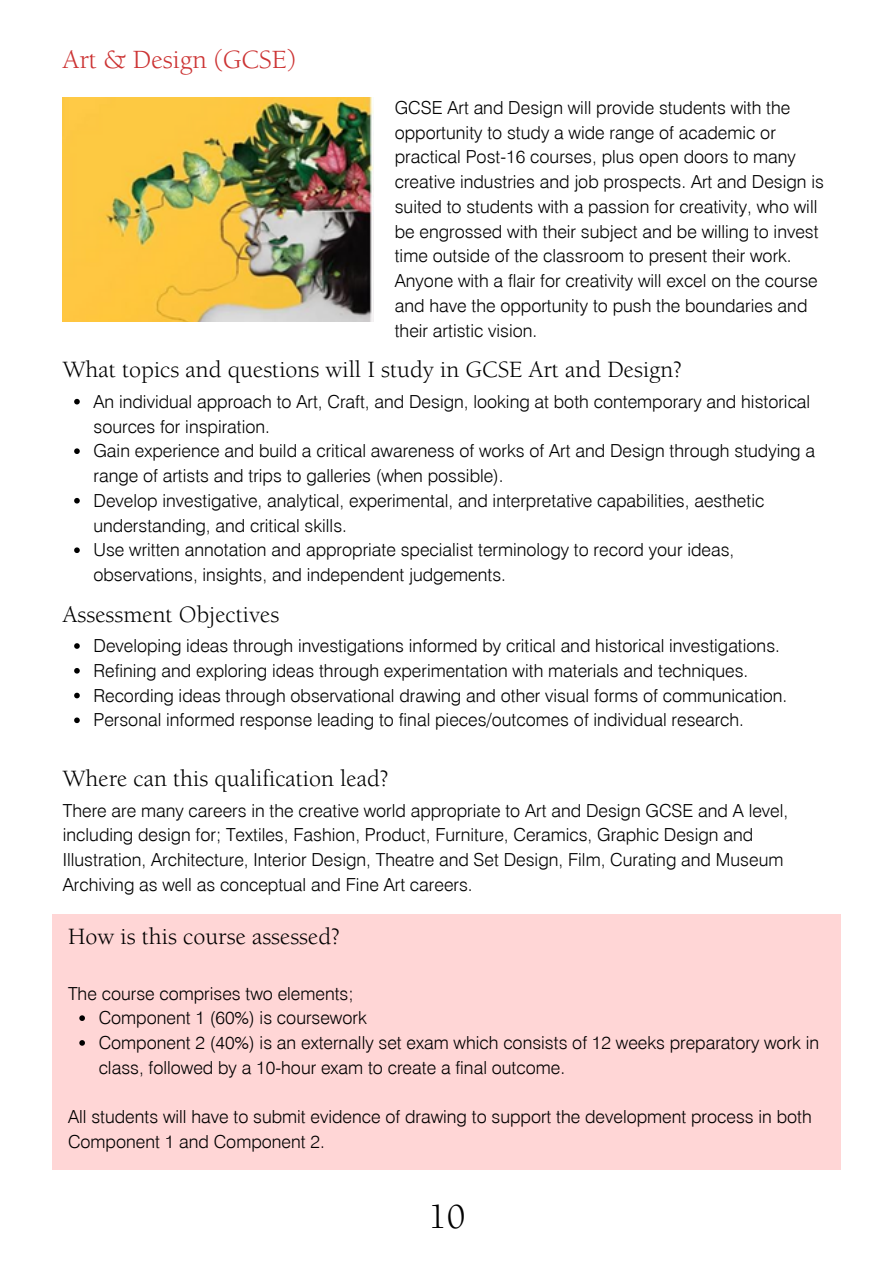
<style>
.page{position:relative;width:894px;height:1264px;background:#fff}
.page>*{position:absolute;margin:0;border:0;box-sizing:border-box;transform-origin:0 0}
.t1{font:36px "Berkeley Pro";color:#000}
.t2{font:27px "Berkeley Pro";color:#c33}
.t3{font:24px "Berkeley Pro";color:#000}
.t4{font:300 18px/24.8px "Swiss 721 BT";color:#000}
</style>
<div class="page">
<svg style="left:74px;top:643px;width:6px;height:6px"></svg>
<svg style="left:74px;top:668px;width:6px;height:5px"></svg>
<svg style="left:74px;top:692px;width:6px;height:6px"></svg>
<svg style="left:74px;top:717px;width:6px;height:6px"></svg>
<div style="left:53px;top:913px;width:787px;height:256px;background:#ffd6d6"></div>
<svg style="left:79px;top:1015px;width:6px;height:5px"></svg>
<svg style="left:79px;top:1040px;width:6px;height:5px"></svg>
<svg style="left:74px;top:399px;width:6px;height:5px"></svg>
<svg style="left:74px;top:448px;width:6px;height:6px"></svg>
<svg style="left:74px;top:498px;width:6px;height:5px"></svg>
<svg style="left:74px;top:547px;width:6px;height:6px"></svg>
<img style="left:63px;top:98px;width:311px;height:223px">
<p class="t2" style="left:63px;top:49px;width:234px">Art &amp; Design (GCSE)</p>
<p class="t4" style="left:394px;top:95px;width:430px">GCSE Art and Design will provide students with the opportunity to study a wide range of academic or practical Post-16 courses, plus open doors to many creative industries and job prospects. Art and Design is suited to students with a passion for creativity, who will be engrossed with their subject and be willing to invest time outside of the classroom to present their work.<br>Anyone with a flair for creativity will excel on the course and have the opportunity to push the boundaries and their artistic vision.</p>
<p class="t3" style="left:63px;top:360px;width:620px">What topics and questions will I study in GCSE Art and Design?</p>
<h2 class="t4" style="left:93px;top:389px;width:718px">An individual approach to Art, Craft, and Design, looking at both contemporary and historical sources for inspiration.</h2>
<p class="t4" style="left:93px;top:438px;width:723px">Gain experience and build a critical awareness of works of Art and Design through studying a range of artists and trips to galleries (when possible).</p>
<p class="t4" style="left:93px;top:488px;width:672px">Develop investigative, analytical, experimental, and interpretative capabilities, aesthetic understanding, and critical skills.</p>
<p class="t4" style="left:93px;top:537px;width:642px">Use written annotation and appropriate specialist terminology to record your ideas, observations, insights, and independent judgements.</p>
<h1 class="t3" style="left:63px;top:605px;width:218px">Assessment Objectives</h1>
<p class="t4" style="left:93px;top:633px;width:687px">Developing ideas through investigations informed by critical and historical investigations.</p>
<p class="t4" style="left:93px;top:658px;width:656px">Refining and exploring ideas through experimentation with materials and techniques.</p>
<h2 class="t4" style="left:93px;top:682px;width:695px">Recording ideas through observational drawing and other visual forms of communication.</h2>
<p class="t4" style="left:93px;top:707px;width:652px">Personal informed response leading to final pieces/outcomes of individual research.</p>
<p class="t3" style="left:63px;top:769px;width:327px">Where can this qualification lead?</p>
<p class="t4" style="left:63px;top:797px;width:726px">There are many careers in the creative world appropriate to Art and Design GCSE and A level, including design for; Textiles, Fashion, Product, Furniture, Ceramics, Graphic Design and Illustration, Architecture, Interior Design, Theatre and Set Design, Film, Curating and Museum Archiving as well as conceptual and Fine Art careers.</p>
<h2 class="t3" style="left:68px;top:927px;width:273px">How is this course assessed?</h2>
<p class="t4" style="left:68px;top:980px;width:287px">The course comprises two elements;</p>
<p class="t4" style="left:99px;top:1005px;width:269px">Component 1 (60%) is coursework</p>
<p class="t4" style="left:99px;top:1030px;width:721px">Component 2 (40%) is an externally set exam which consists of 12 weeks preparatory work in class, followed by a 10-hour exam to create a final outcome.</p>
<p class="t4" style="left:68px;top:1104px;width:745px">All students will have to submit evidence of drawing to support the development process in both<br>Component 1 and Component 2.</p>
<p class="t1" style="left:428px;top:1202px;width:39px">10</p>
</div>
